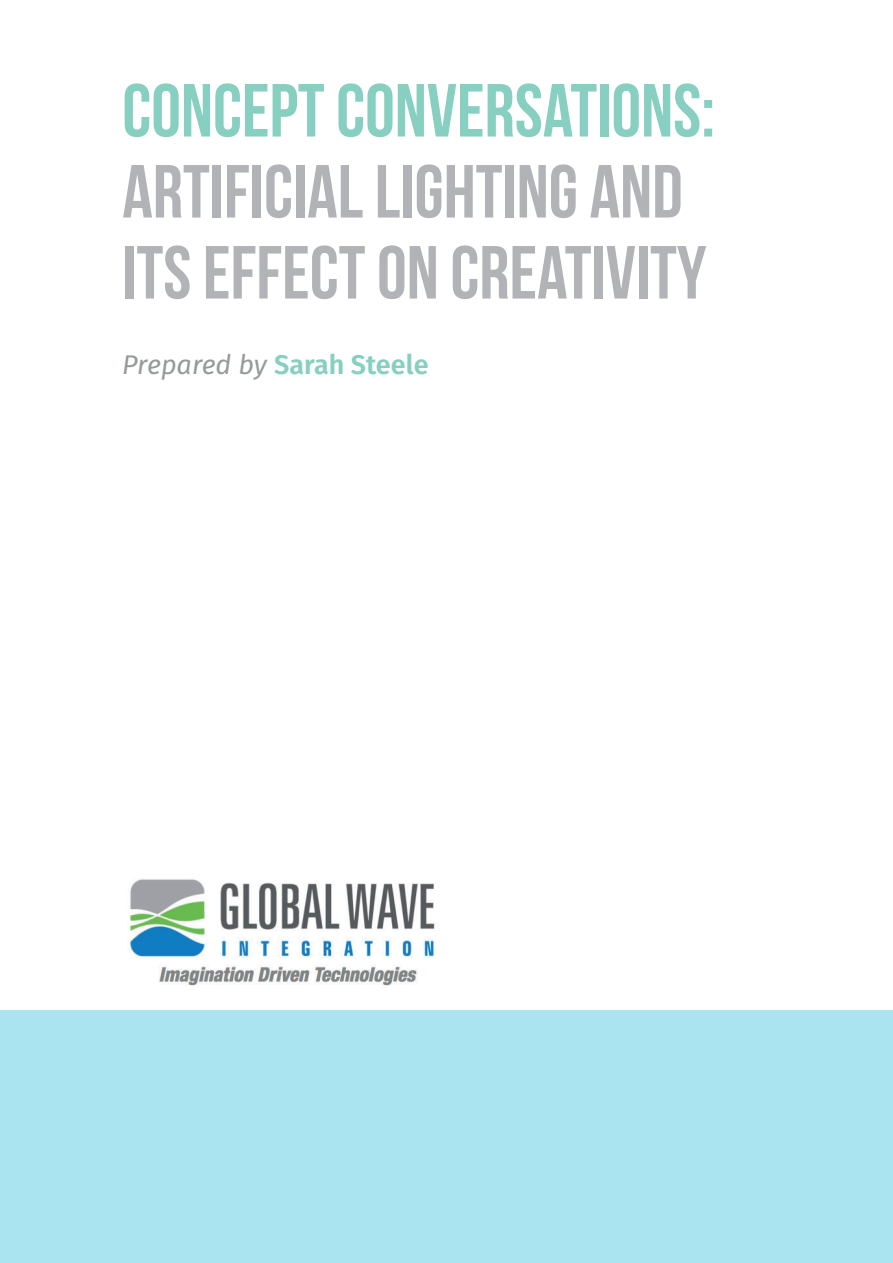
<style>
.page{position:relative;width:893px;height:1263px;background:#fff}
.page>*{position:absolute;margin:0;border:0;box-sizing:border-box;transform-origin:0 0}
.t1{font:75px/81px "Bebas Neue";color:#b2b3b7}
.t2{font:75px "Bebas Neue";color:#87cfc0}
.t3{font:600 27px "Fira Sans";color:#87cfc0}
.s1{font-weight:400;font-style:italic;color:#959b99}
</style>
<div class="page">
<div style="left:0;top:1010px;width:893px;height:253px;background:#aae4f1"></div>
<img style="left:129px;top:879px;width:306px;height:107px">
<p class="t2" style="left:122px;top:69px;width:594px">CONCEPT CONVERSATIONS:</p>
<p class="t1" style="left:122px;top:150px;width:586px">ARTIFICIAL LIGHTING AND<br>ITS EFFECT ON CREATIVITY</p>
<p class="t3" style="left:122px;top:342px;width:308px"><span class="s1">Prepared by</span> Sarah Steele</p>
</div>
